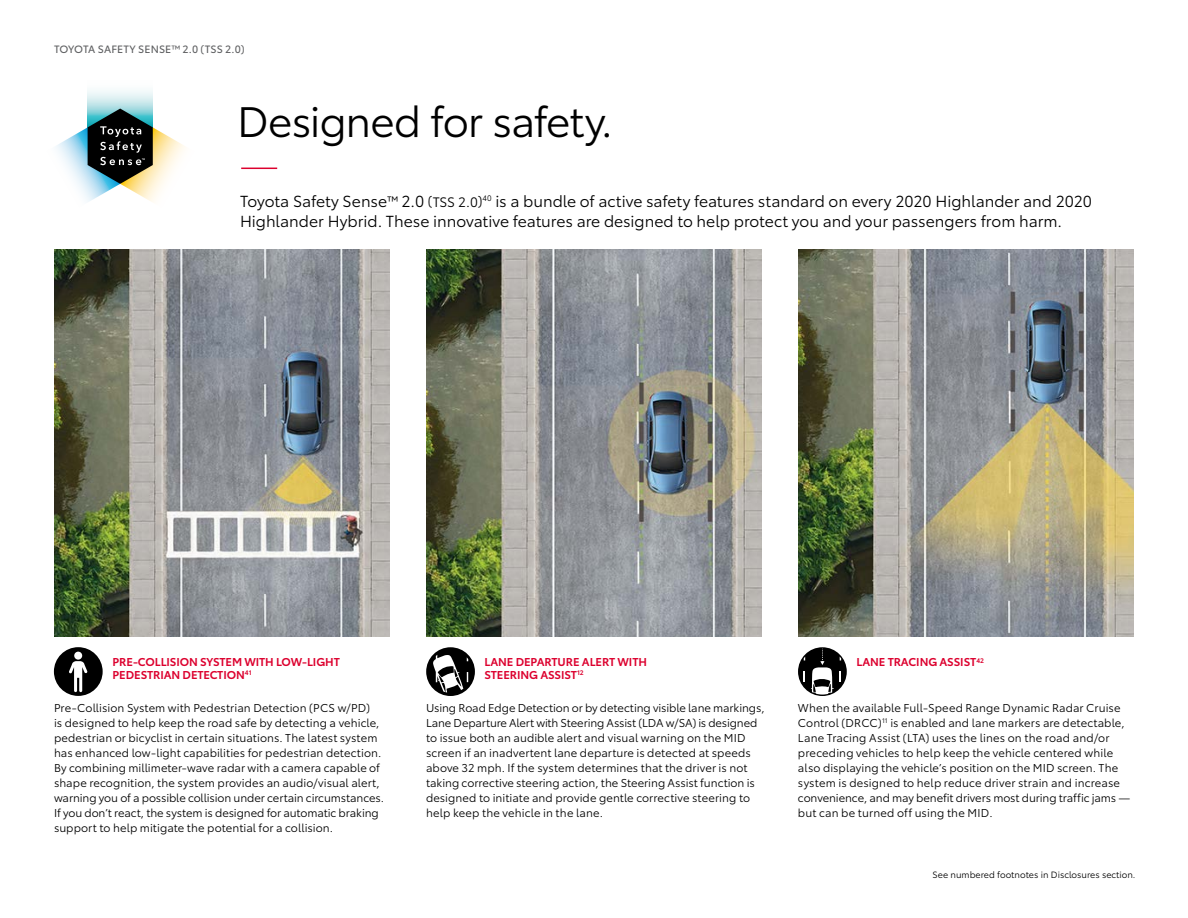
<style>
.page{position:relative;width:1188px;height:918px;background:#fff}
.page>*{position:absolute;margin:0;border:0;box-sizing:border-box;transform-origin:0 0}
.t1{font:42px "Toyota Type";letter-spacing:-.03em;color:#000}
.t2{font:15.75px/20.2px "Toyota Type";letter-spacing:-.005em;color:#000}
.t3{font:11.25px/15px "Toyota Type";letter-spacing:.005em;color:#000}
.t4{font:600 11.25px/12.8px "Toyota Type";letter-spacing:-.005em;color:#dc002e}
.t5{font:10.5px "Toyota Type";letter-spacing:.01em;color:#5f6062}
.t6{font:9px "Toyota Type";color:#000}
.s1{font-size:13.5px}
</style>
<div class="page">
<img style="left:426px;top:250px;width:336px;height:387px">
<img style="left:54px;top:250px;width:336px;height:387px">
<img style="left:798px;top:250px;width:336px;height:387px">
<svg style="left:426px;top:647px;width:49px;height:49px"></svg>
<svg style="left:54px;top:647px;width:49px;height:49px"></svg>
<svg style="left:88px;top:90px;width:65px;height:19px"></svg>
<svg style="left:56px;top:109px;width:129px;height:93px"></svg>
<svg style="left:798px;top:647px;width:49px;height:49px"></svg>
<svg style="left:804px;top:649px;width:30px;height:46px"></svg>
<hr style="left:241px;top:168px;width:36px;height:1px;background:#dc002e">
<p class="t5" style="left:54px;top:41px;width:192px">TOYOTA SAFETY SENSE™ 2.0 (TSS 2.0)</p>
<h1 class="t1" style="left:237px;top:91px;width:378px">Designed for safety.</h1>
<h2 class="t2" style="left:240px;top:190px;width:854px">Toyota Safety Sense<span class="s1">™</span> 2.0 <span class="s1">(TSS 2.0)</span><sup>40</sup> is a bundle of active safety features standard on every 2020 Highlander and 2020<br>Highlander Hybrid. These innovative features are designed to help protect you and your passengers from harm.</h2>
<p class="t4" style="left:113px;top:655px;width:229px">PRE-COLLISION SYSTEM WITH LOW-LIGHT<br>PEDESTRIAN DETECTION<sup>41</sup></p>
<p class="t3" style="left:54px;top:700px;width:332px">Pre-Collision System with Pedestrian Detection (PCS w/PD)<br>is designed to help keep the road safe by detecting a vehicle, pedestrian or bicyclist in certain situations. The latest system has enhanced low-light capabilities for pedestrian detection.<br>By combining millimeter-wave radar with a camera capable of shape recognition, the system provides an audio/visual alert, warning you of a possible collision under certain circumstances.<br>If you don’t react, the system is designed for automatic braking support to help mitigate the potential for a collision.</p>
<p class="t4" style="left:484px;top:655px;width:164px">LANE DEPARTURE ALERT WITH<br>STEERING ASSIST<sup>12</sup></p>
<p class="t3" style="left:426px;top:700px;width:340px">Using Road Edge Detection or by detecting visible lane markings, Lane Departure Alert with Steering Assist (LDA w/SA) is designed to issue both an audible alert and visual warning on the MID screen if an inadvertent lane departure is detected at speeds above 32 mph. If the system determines that the driver is not taking corrective steering action, the Steering Assist function is designed to initiate and provide gentle corrective steering to help keep the vehicle in the lane.</p>
<p class="t4" style="left:857px;top:655px;width:129px">LANE TRACING ASSIST<sup>42</sup></p>
<p class="t3" style="left:798px;top:700px;width:334px">When the available Full-Speed Range Dynamic Radar Cruise Control (DRCC)<sup>11</sup> is enabled and lane markers are detectable, Lane Tracing Assist (LTA) uses the lines on the road and/or preceding vehicles to help keep the vehicle centered while also displaying the vehicle’s position on the MID screen. The system is designed to help reduce driver strain and increase convenience, and may benefit drivers most during traffic jams — but can be turned off using the MID.</p>
<p class="t6" style="left:933px;top:868px;width:204px">See numbered footnotes in Disclosures section.</p>
</div>
